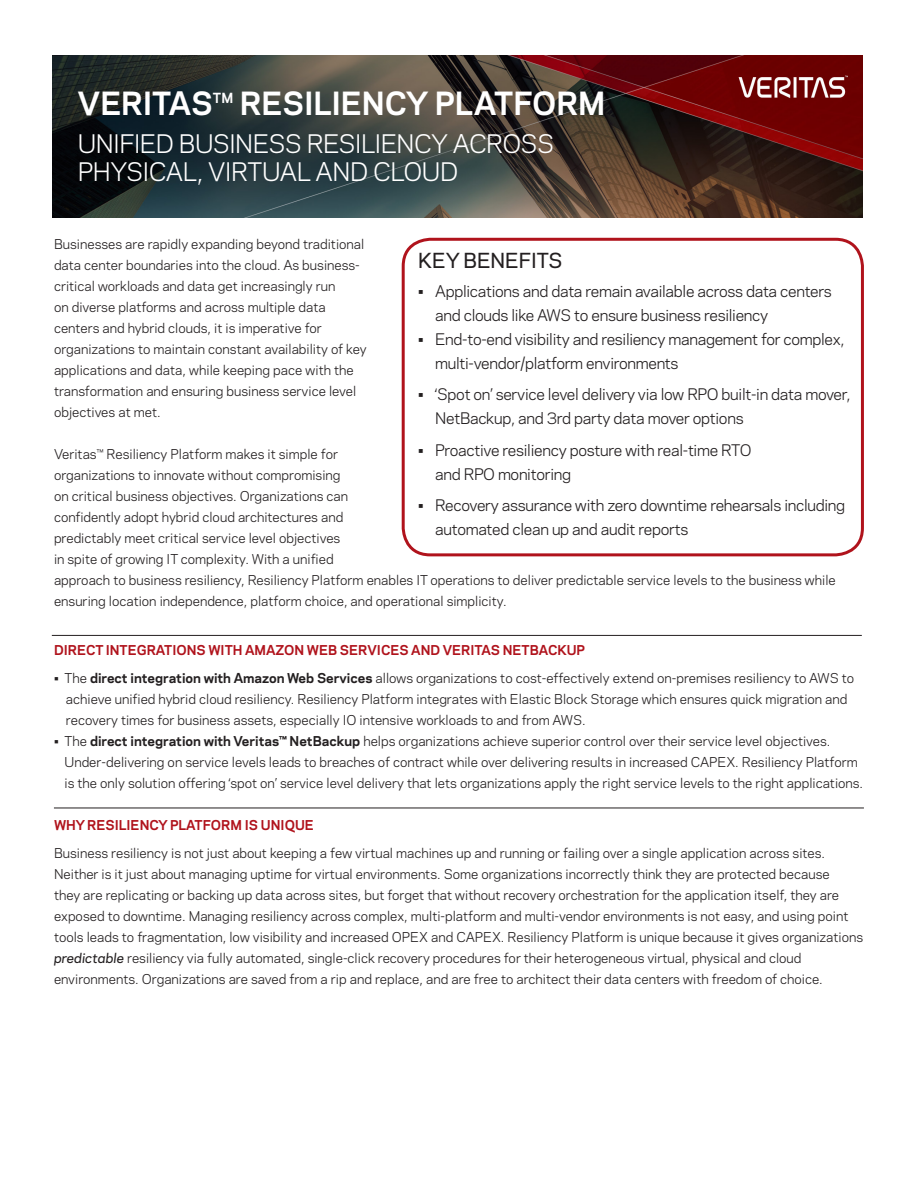
<style>
.page{position:relative;width:918px;height:1188px;background:#fff}
.page>*{position:absolute;margin:0;border:0;box-sizing:border-box;transform-origin:0 0}
.t1{font:700 30px "Polaris";letter-spacing:-.005em;color:#fff}
.t2{font:24px/28.5px "Polaris";letter-spacing:-.03em;color:#fff}
.t3{font:500 19.5px "Polaris";color:#231f20}
.t4{font:15px/24px "Polaris";letter-spacing:-.02em;color:#231f20}
.t5{font:700 13.05px "Polaris";color:#fff}
.t6{font:12.75px/21px "Polaris";color:#231f20}
.t7{font:700 12.75px "Polaris";color:#b0131c}
.s1{font-weight:700}
.s2{font-weight:500;font-style:italic}
</style>
<div class="page">
<img style="left:52px;top:55px;width:810px;height:162px">
<div style="left:402px;top:238px;width:462px;height:318px;border:3px solid #b0131c;border-radius:27px"></div>
<hr style="left:52px;top:635px;width:810px;height:1px;background:#231f20">
<hr style="left:54px;top:808px;width:810px;height:1px;background:#231f20">
<p class="t1" style="left:78px;top:81px;width:136px">VERITAS</p>
<p class="t5" style="left:213px;top:89px;width:22px">TM</p>
<p class="t1" style="left:240px;top:81px;width:367px">RESILIENCY PLATFORM</p>
<p class="t2" style="left:78px;top:128px;width:478px">UNIFIED BUSINESS RESILIENCY ACROSS<br>PHYSICAL, VIRTUAL AND CLOUD</p>
<p class="t6" style="left:54px;top:233px;width:314px">Businesses are rapidly expanding beyond traditional data center boundaries into the cloud. As business&shy;critical workloads and data get increasingly run<br>on diverse platforms and across multiple data centers and hybrid clouds, it is imperative for organizations to maintain constant availability of key applications and data, while keeping pace with the transformation and ensuring business service level objectives at met.</p>
<p class="t6" style="left:54px;top:443px;width:783px">Veritas™ Resiliency Platform makes it simple for<br>organizations to innovate without compromising<br>on critical business objectives. Organizations can<br>confidently adopt hybrid cloud architectures and<br>predictably meet critical service level objectives<br>in spite of growing IT complexity. With a unified<br>approach to business resiliency, Resiliency Platform enables IT operations to deliver predictable service levels to the business while ensuring location independence, platform choice, and operational simplicity.</p>
<p class="t7" style="left:54px;top:641px;width:533px">DIRECT INTEGRATIONS WITH AMAZON WEB SERVICES AND VERITAS NETBACKUP</p>
<p class="t6" style="left:66px;top:667px;width:790px;text-indent:-12px">• The <span class="s1">direct integration with Amazon Web Services</span> allows organizations to cost-effectively extend on-premises resiliency to AWS to achieve unified hybrid cloud resiliency. Resiliency Platform integrates with Elastic Block Storage which ensures quick migration and recovery times for business assets, especially IO intensive workloads to and from AWS.</p>
<p class="t6" style="left:64px;top:730px;width:800px;text-indent:-10px">• The <span class="s1">direct integration with Veritas™ NetBackup</span> helps organizations achieve superior control over their service level objectives.<br>Under-delivering on service levels leads to breaches of contract while over delivering results in increased CAPEX. Resiliency Platform is the only solution offering ‘spot on’ service level delivery that lets organizations apply the right service levels to the right applications.</p>
<p class="t7" style="left:54px;top:815px;width:261px">WHY RESILIENCY PLATFORM IS UNIQUE</p>
<p class="t6" style="left:54px;top:842px;width:811px">Business resiliency is not just about keeping a few virtual machines up and running or failing over a single application across sites.<br>Neither is it just about managing uptime for virtual environments. Some organizations incorrectly think they are protected because<br>they are replicating or backing up data across sites, but forget that without recovery orchestration for the application itself, they are exposed to downtime. Managing resiliency across complex, multi-platform and multi-vendor environments is not easy, and using point tools leads to fragmentation, low visibility and increased OPEX and CAPEX. Resiliency Platform is unique because it gives organizations <span class="s2">predictable</span> resiliency via fully automated, single-click recovery procedures for their heterogeneous virtual, physical and cloud environments. Organizations are saved from a rip and replace, and are free to architect their data centers with freedom of choice.</p>
<p class="t3" style="left:418px;top:246px;width:146px">KEY BENEFITS</p>
<p class="t4" style="left:435px;top:278px;width:398px;text-indent:-17px">• Applications and data remain available across data centers and clouds like AWS to ensure business resiliency</p>
<p class="t4" style="left:435px;top:326px;width:411px;text-indent:-17px">• End-to-end visibility and resiliency management for complex, multi-vendor/platform environments</p>
<p class="t4" style="left:435px;top:382px;width:417px;text-indent:-17px">• ‘Spot on’ service level delivery via low RPO built-in data mover,<br>NetBackup, and 3rd party data mover options</p>
<p class="t4" style="left:435px;top:437px;width:318px;text-indent:-17px">• Proactive resiliency posture with real-time RTO and RPO monitoring</p>
<p class="t4" style="left:435px;top:493px;width:412px;text-indent:-17px">• Recovery assurance with zero downtime rehearsals including automated clean up and audit reports</p>
</div>
